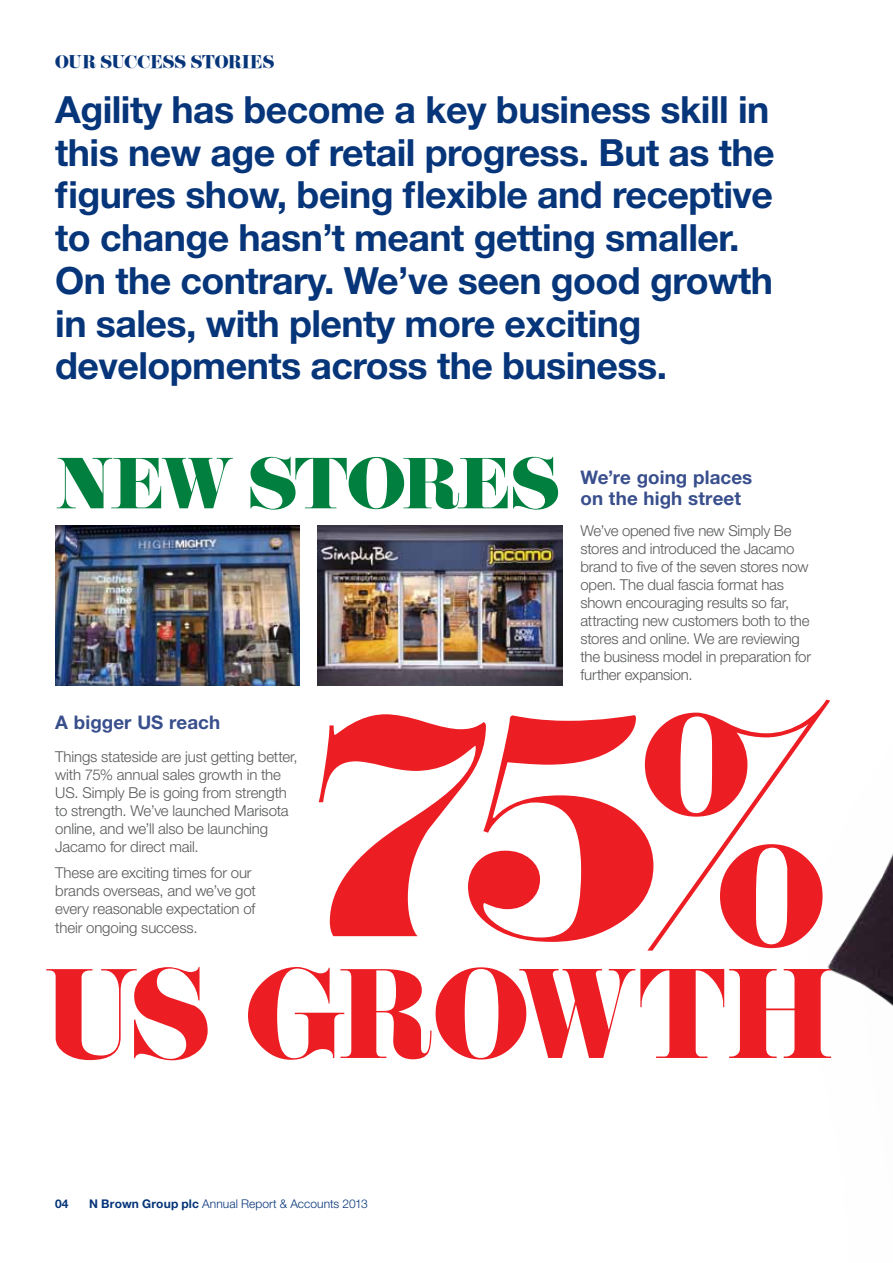
<style>
.page{position:relative;width:893px;height:1263px;background:#fff}
.page>*{position:absolute;margin:0;border:0;box-sizing:border-box;transform-origin:0 0}
.t1{font:272.25px "Eloquent JF";color:#ed1d24;scale:1.17 1}
.t2{font:111.15px "Eloquent JF";letter-spacing:-.04em;color:#ed1d24}
.t3{font:63px "Eloquent JF";letter-spacing:-.025em;color:#007f3e;scale:1.08 1}
.t4{font:700 37.5px/42.8px "Helvetica Neue LT";letter-spacing:-.015em;color:#06357a}
.t5{font:700 18.75px/21px "Helvetica Neue LT";letter-spacing:.005em;color:#394f8d}
.t6{font:15.9px "Eloquent JF";letter-spacing:-.005em;color:#06357a}
.t7{font:300 15px/18px "Helvetica Neue LT";letter-spacing:-.01em;color:#58595b}
.t8{font:300 12px "Helvetica Neue LT";letter-spacing:.005em;color:#06357a}
.t9{font:700 12px "Helvetica Neue LT";color:#06357a}
.s1{font-weight:700}
</style>
<div class="page">
<img style="left:827px;top:853px;width:66px;height:153px">
<img style="left:55px;top:526px;width:245px;height:159px">
<img style="left:318px;top:526px;width:244px;height:159px">
<p class="t6" style="left:55px;top:51px;width:221px">OUR SUCCESS STORIES</p>
<p class="t4" style="left:55px;top:87px;width:721px">Agility has become a key business skill in this new age of retail progress. But as the figures show, being flexible and receptive to change hasn’t meant getting smaller.<br>On the contrary. We’ve seen good growth in sales, with plenty more exciting developments across the business.</p>
<h3 class="t3" style="left:55px;top:442px;width:469px">NEW STORES</h3>
<p class="t5" style="left:580px;top:466px;width:173px">We’re going places on the high street</p>
<p class="t7" style="left:580px;top:522px;width:232px">We’ve opened five new Simply Be stores and introduced the Jacamo brand to five of the seven stores now open. The dual fascia format has shown encouraging results so far, attracting new customers both to the stores and online. We are reviewing the business model in preparation for further expansion.</p>
<h1 class="t1" style="left:310px;top:649px;width:454px">75%</h1>
<h2 class="t2" style="left:44px;top:941px;width:791px">US GROWTH</h2>
<p class="t5" style="left:55px;top:711px;width:166px">A bigger US reach</p>
<p class="t7" style="left:55px;top:747px;width:244px">Things stateside are just getting better, with 75% annual sales growth in the US. Simply Be is going from strength to strength. We’ve launched Marisota online, and we’ll also be launching Jacamo for direct mail.</p>
<p class="t7" style="left:55px;top:864px;width:202px">These are exciting times for our brands overseas, and we’ve got every reasonable expectation of their ongoing success.</p>
<p class="t9" style="left:55px;top:1196px;width:15px">04</p>
<p class="t8" style="left:89px;top:1196px;width:280px"><span class="s1">N Brown Group plc</span> Annual Report &amp; Accounts 2013</p>
</div>
